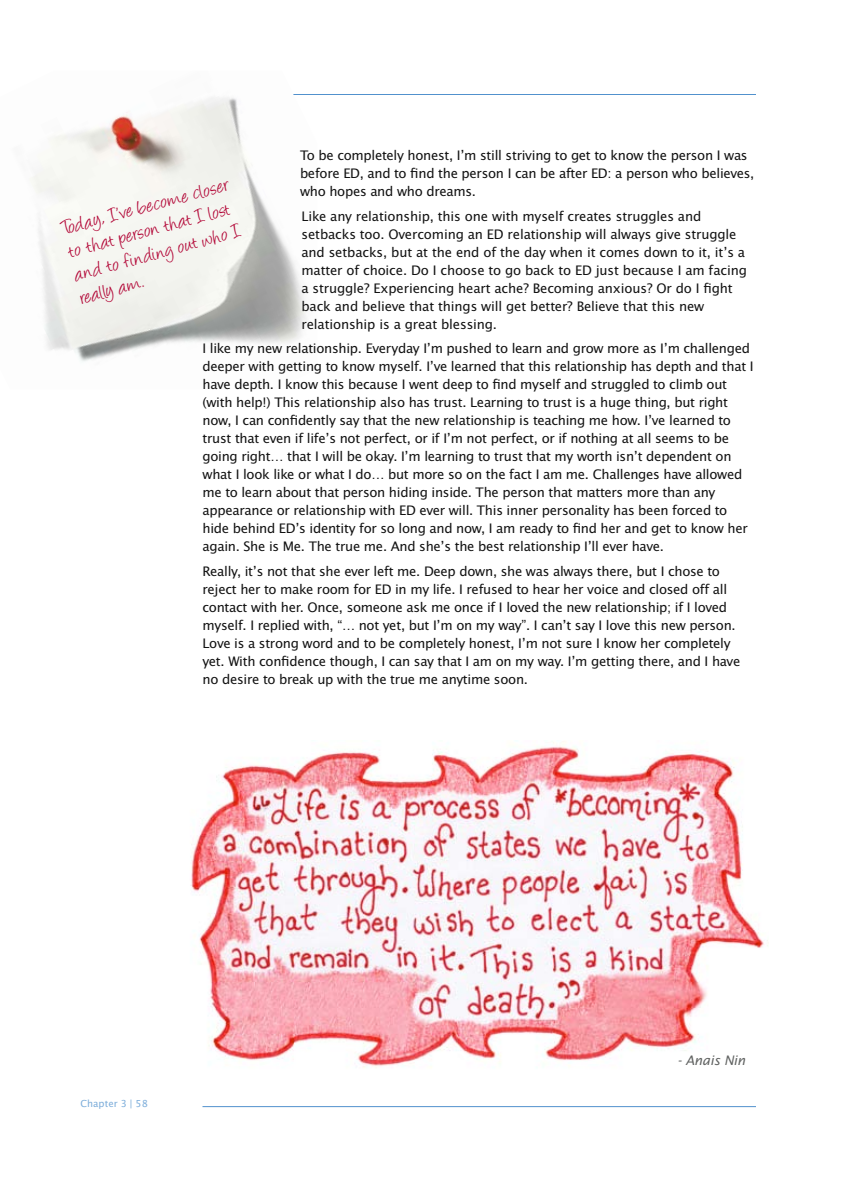
<style>
.page{position:relative;width:864px;height:1188px;background:#fff}
.page>*{position:absolute;margin:0;border:0;box-sizing:border-box;transform-origin:0 0}
.t1{font:22.2px/24px "Angelina";color:#b30838}
.t2{font:14.25px/18px "Lucida Sans EF";letter-spacing:-.02em;color:#121212}
.t3{font:italic 14.25px "Lucida Sans EF";letter-spacing:-.01em;color:#616362}
.t4{font:10.5px "Lucida Sans EF";color:#7cadda}
</style>
<div class="page">
<hr style="left:202px;top:1106px;width:554px;height:1px;background:#5191cd">
<hr style="left:202px;top:94px;width:554px;height:1px;background:#5191cd">
<img style="left:30px;top:94px;width:277px;height:268px">
<img style="left:191px;top:741px;width:577px;height:327px">
<p class="t2" style="left:300px;top:146px;width:456px">To be completely honest, I’m still striving to get to know the person I was before ED, and to find the person I can be after ED: a person who believes, who hopes and who dreams.</p>
<p class="t2" style="left:301px;top:207px;width:447px">Like any relationship, this one with myself creates struggles and setbacks too. Overcoming an ED relationship will always give struggle and setbacks, but at the end of the day when it comes down to it, it’s a matter of choice. Do I choose to go back to ED just because I am facing a struggle? Experiencing heart ache? Becoming anxious? Or do I fight back and believe that things will get better? Believe that this new relationship is a great blessing.</p>
<p class="t2" style="left:203px;top:340px;width:553px">I like my new relationship. Everyday I’m pushed to learn and grow more as I’m challenged deeper with getting to know myself. I’ve learned that this relationship has depth and that I have depth. I know this because I went deep to find myself and struggled to climb out (with help!) This relationship also has trust. Learning to trust is a huge thing, but right now, I can confidently say that the new relationship is teaching me how. I’ve learned to trust that even if life’s not perfect, or if I’m not perfect, or if nothing at all seems to be going right… that I will be okay. I’m learning to trust that my worth isn’t dependent on what I look like or what I do… but more so on the fact I am me. Challenges have allowed me to learn about that person hiding inside. The person that matters more than any appearance or relationship with ED ever will. This inner personality has been forced to hide behind ED’s identity for so long and now, I am ready to find her and get to know her again. She is Me. The true me. And she’s the best relationship I’ll ever have.</p>
<p class="t2" style="left:203px;top:562px;width:539px">Really, it’s not that she ever left me. Deep down, she was always there, but I chose to reject her to make room for ED in my life. I refused to hear her voice and closed off all contact with her. Once, someone ask me once if I loved the new relationship; if I loved myself. I replied with, “… not yet, but I’m on my way”. I can’t say I love this new person.<br>Love is a strong word and to be completely honest, I’m not sure I know her completely yet. With confidence though, I can say that I am on my way. I’m getting there, and I have no desire to break up with the true me anytime soon.</p>
<h1 class="t1" style="left:60px;top:219px;width:175px;rotate:-15deg">Today, I’ve become closer to that person that I lost and to finding out who I really am.</h1>
<p class="t4" style="left:81px;top:1098px;width:69px">Chapter 3 | 58</p>
<p class="t3" style="left:677px;top:1053px;width:70px">- Anais Nin</p>
</div>
